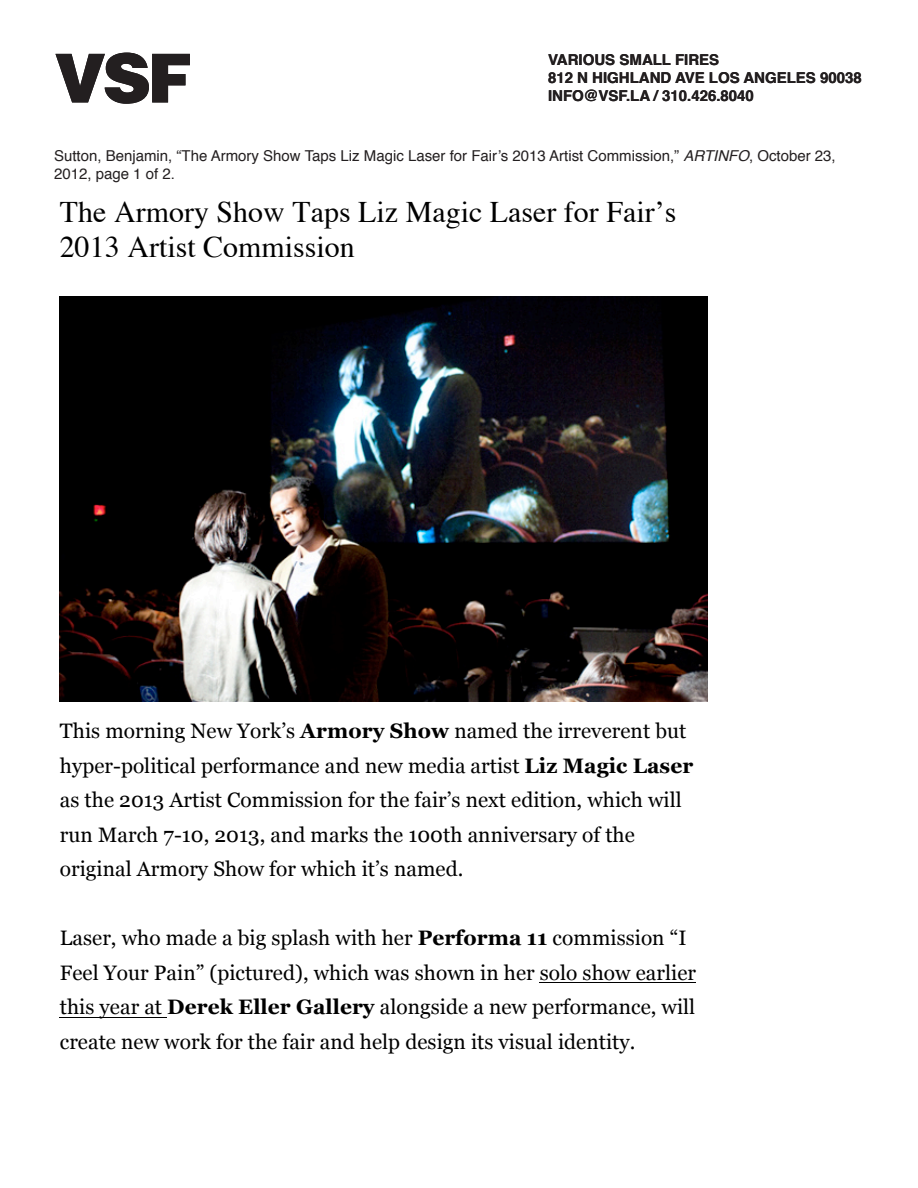
<style>
.page{position:relative;width:918px;height:1188px;background:#fff}
.page>*{position:absolute;margin:0;border:0;box-sizing:border-box;transform-origin:0 0}
.t1{font:900 67.5px "Helvetica LT Std";color:#231f20}
.t2{font:29.85px/34.5px "Times";color:#000}
.t3{font:20.85px/34.5px "Georgia";letter-spacing:.005em;color:#000}
.t4{font:18px "Times";color:#000}
.t5{font:15px/18px "Helvetica";color:#231f20}
.t6{font:700 15px "Helvetica";color:#231f20}
.s1{font-style:italic}
.s2{font-weight:700}
</style>
<div class="page">
<img style="left:60px;top:297px;width:648px;height:405px">
<hr style="left:540px;top:982px;width:156px;height:1px;background:#000">
<hr style="left:60px;top:1017px;width:107px;height:1px;background:#000">
<p class="t1" style="left:54px;top:34px;width:140px">VSF</p>
<p class="t6" style="left:548px;top:48px;width:173px">VARIOUS SMALL FIRES</p>
<p class="t6" style="left:548px;top:66px;width:315px">812 N HIGHLAND AVE LOS ANGELES 90038</p>
<p class="t6" style="left:548px;top:84px;width:207px">INFO@VSF.LA / 310.426.8040</p>
<p class="t5" style="left:54px;top:147px;width:783px">Sutton, Benjamin, “The Armory Show Taps Liz Magic Laser for Fair’s 2013 Artist Commission,” <span class="s1">ARTINFO</span>, October 23,<br>2012, page 1 of 2.</p>
<p class="t4" style="left:60px;top:157px;width:393px">Commission,” <span class="s1">ARTINFO</span>, October 23, 2012 (in-print).</p>
<p class="t2" style="left:60px;top:198px;width:618px">The Armory Show Taps Liz Magic Laser for Fair’s<br>2013 Artist Commission</p>
<p class="t3" style="left:60px;top:715px;width:635px">This morning New York’s <span class="s2">Armory Show</span> named the irreverent but hyper-political performance and new media artist <span class="s2">Liz Magic Laser </span>as the 2013 Artist Commission for the fair’s next edition, which will run March 7-10, 2013, and marks the 100th anniversary of the original Armory Show for which it’s named.</p>
<p class="t3" style="left:60px;top:922px;width:638px">Laser, who made a big splash with her <span class="s2">Performa 11</span> commission “I Feel Your Pain” (pictured), which was shown in her solo show earlier this year at <span class="s2">Derek Eller Gallery</span> alongside a new performance, will create new work for the fair and help design its visual identity.</p>
</div>
